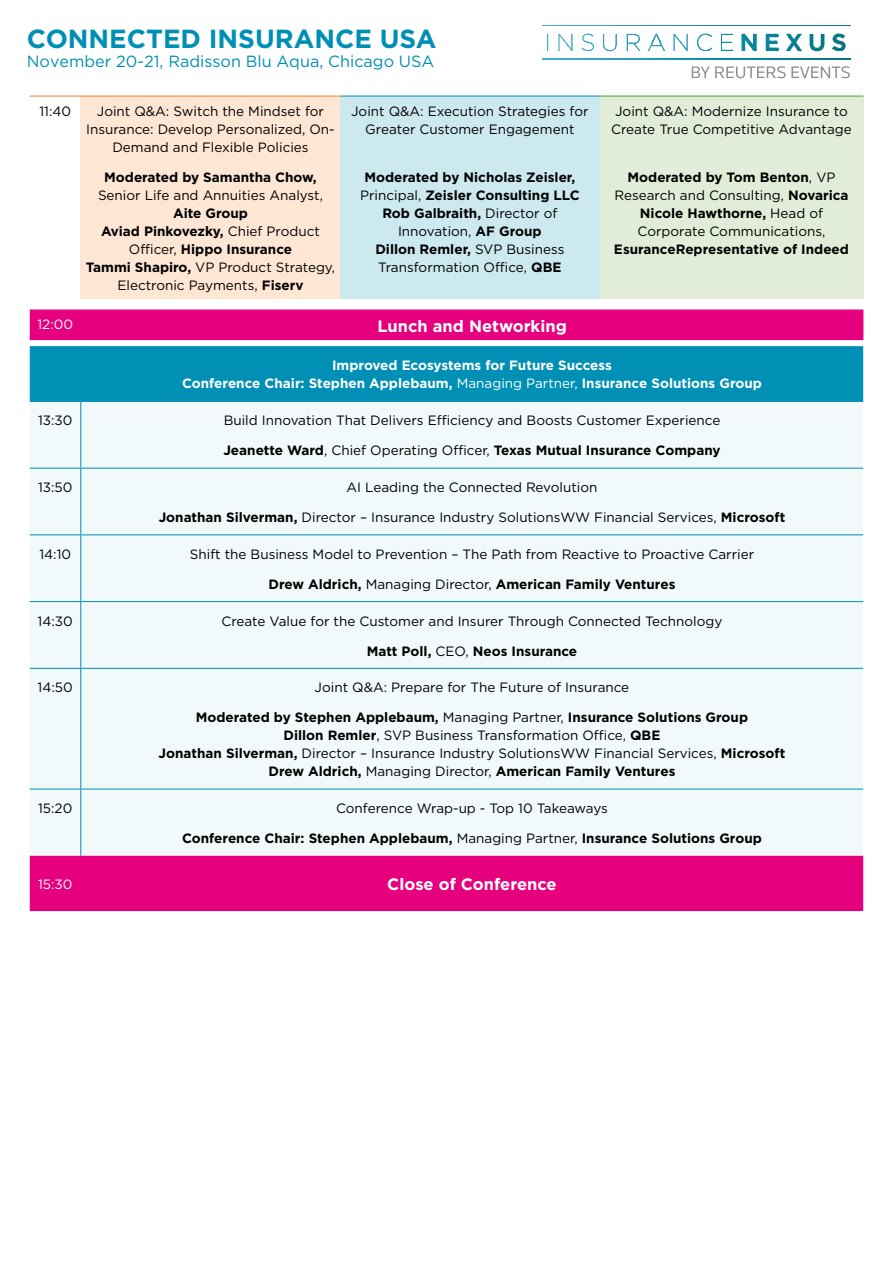
<style>
.page{position:relative;width:893px;height:1263px;background:#fff}
.page>*{position:absolute;margin:0;border:0;box-sizing:border-box;transform-origin:0 0}
.t1{font:700 26.1px "Gotham HTF";color:#008fb4}
.t2{font:700 16.5px "Gotham HTF";color:#fff}
.t3{font:16.2px "Gotham HTF";color:#008fb4}
.t4{font:700 13.5px/18px "Gotham HTF";color:#000;text-align:center}
.t5{font:13.5px/18px "Gotham HTF";color:#000;text-align:center}
.t6{font:700 13.5px/18px "Gotham HTF";color:#fff;text-align:center}
.t7{font:13.5px "Gotham HTF";color:#fff}
.s1{font-weight:400}
.s2{font-weight:700}
</style>
<div class="page">
<svg style="left:692px;top:66px;width:158px;height:12px"></svg>
<svg style="left:547px;top:34px;width:1px;height:17px"></svg>
<svg style="left:558px;top:34px;width:1px;height:17px"></svg>
<svg style="left:559px;top:34px;width:4px;height:17px"></svg>
<svg style="left:563px;top:38px;width:4px;height:7px"></svg>
<svg style="left:567px;top:43px;width:4px;height:7px"></svg>
<svg style="left:571px;top:34px;width:2px;height:17px"></svg>
<svg style="left:583px;top:34px;width:4px;height:17px"></svg>
<svg style="left:587px;top:34px;width:4px;height:17px"></svg>
<hr style="left:591px;top:34px;width:3px;height:17px;background:#37a5c6">
<svg style="left:603px;top:34px;width:1px;height:14px"></svg>
<svg style="left:604px;top:34px;width:4px;height:17px"></svg>
<svg style="left:612px;top:34px;width:4px;height:17px"></svg>
<svg style="left:616px;top:34px;width:1px;height:14px"></svg>
<svg style="left:627px;top:34px;width:14px;height:17px"></svg>
<svg style="left:648px;top:42px;width:5px;height:9px"></svg>
<svg style="left:652px;top:35px;width:4px;height:10px"></svg>
<svg style="left:656px;top:35px;width:4px;height:8px"></svg>
<svg style="left:660px;top:40px;width:5px;height:11px"></svg>
<hr style="left:673px;top:34px;width:3px;height:17px;background:#1b95b9">
<svg style="left:676px;top:35px;width:4px;height:8px"></svg>
<svg style="left:680px;top:40px;width:4px;height:8px"></svg>
<svg style="left:684px;top:34px;width:4px;height:17px"></svg>
<svg style="left:697px;top:35px;width:4px;height:15px"></svg>
<svg style="left:701px;top:34px;width:11px;height:17px"></svg>
<svg style="left:721px;top:34px;width:5px;height:17px"></svg>
<hr style="left:726px;top:34px;width:3px;height:17px;background:#098baa">
<hr style="left:729px;top:34px;width:3px;height:17px;background:#098aa9">
<svg style="left:741px;top:34px;width:3px;height:17px"></svg>
<hr style="left:744px;top:34px;width:3px;height:17px;background:#0987a3">
<hr style="left:747px;top:34px;width:3px;height:17px;background:#0987a2">
<svg style="left:750px;top:34px;width:7px;height:17px"></svg>
<svg style="left:766px;top:34px;width:13px;height:17px"></svg>
<hr style="left:788px;top:34px;width:3px;height:17px;background:#087f93">
<hr style="left:791px;top:34px;width:3px;height:17px;background:#087f92">
<svg style="left:794px;top:34px;width:8px;height:17px"></svg>
<svg style="left:810px;top:34px;width:14px;height:17px"></svg>
<svg style="left:832px;top:34px;width:5px;height:17px"></svg>
<hr style="left:837px;top:34px;width:3px;height:17px;background:#067782">
<hr style="left:840px;top:34px;width:3px;height:17px;background:#067681">
<svg style="left:843px;top:34px;width:3px;height:17px"></svg>
<svg style="left:542px;top:58px;width:308px;height:1px"></svg>
<svg style="left:542px;top:25px;width:308px;height:1px"></svg>
<div style="left:81px;top:96px;width:259px;height:202px;background:#fde6d3"></div>
<div style="left:340px;top:96px;width:260px;height:202px;background:#cce9f0"></div>
<div style="left:600px;top:96px;width:263px;height:202px;background:#e2edd9"></div>
<div style="left:30px;top:309px;width:833px;height:31px;background:#e6007d"></div>
<hr style="left:81px;top:96px;width:259px;height:1px;background:#f58021">
<hr style="left:340px;top:96px;width:260px;height:1px;background:#008fb5">
<hr style="left:600px;top:96px;width:259px;height:1px;background:#3fa535">
<hr style="left:30px;top:96px;width:51px;height:1px;background:#f58021">
<div style="left:30px;top:346px;width:833px;height:55px;background:#008fb5"></div>
<div style="left:30px;top:402px;width:833px;height:454px;background:#f2f9fb"></div>
<div style="left:30px;top:856px;width:833px;height:55px;background:#e6007d"></div>
<hr style="left:80px;top:346px;width:1px;height:55px;background:#008fb5">
<hr style="left:30px;top:401px;width:51px;height:1px;background:#008fb5">
<hr style="left:81px;top:401px;width:782px;height:1px;background:#008fb5">
<hr style="left:80px;top:402px;width:1px;height:66px;background:#008fb5">
<hr style="left:30px;top:468px;width:51px;height:1px;background:#008fb5">
<hr style="left:81px;top:468px;width:782px;height:1px;background:#008fb5">
<hr style="left:80px;top:468px;width:1px;height:66px;background:#008fb5">
<hr style="left:30px;top:534px;width:51px;height:1px;background:#008fb5">
<hr style="left:81px;top:534px;width:782px;height:1px;background:#008fb5">
<hr style="left:80px;top:535px;width:1px;height:66px;background:#008fb5">
<hr style="left:30px;top:601px;width:51px;height:1px;background:#008fb5">
<hr style="left:81px;top:601px;width:782px;height:1px;background:#008fb5">
<hr style="left:80px;top:602px;width:1px;height:66px;background:#008fb5">
<hr style="left:30px;top:668px;width:51px;height:1px;background:#008fb5">
<hr style="left:81px;top:668px;width:782px;height:1px;background:#008fb5">
<hr style="left:80px;top:669px;width:1px;height:120px;background:#008fb5">
<hr style="left:30px;top:789px;width:51px;height:1px;background:#008fb5">
<hr style="left:81px;top:789px;width:782px;height:1px;background:#008fb5">
<hr style="left:80px;top:789px;width:1px;height:67px;background:#008fb5">
<h1 class="t1" style="left:27px;top:23px;width:411px">CONNECTED INSURANCE USA</h1>
<p class="t3" style="left:27px;top:52px;width:409px">November 20-21, Radisson Blu Aqua, Chicago USA</p>
<p class="t5" style="left:39px;top:102px;width:33px">11:40</p>
<p class="t5" style="left:86px;top:102px;width:250px">Joint Q&amp;A: Switch the Mindset for<br>Insurance: Develop Personalized, On-<br>Demand and Flexible Policies</p>
<p class="t4" style="left:104px;top:168px;width:214px">Moderated by Samantha Chow,</p>
<p class="t5" style="left:98px;top:186px;width:226px">Senior Life and Annuities Analyst,</p>
<p class="t4" style="left:86px;top:204px;width:251px">Aite Group<br>Aviad Pinkovezky, <span class="s1">Chief Product<br>Officer,</span> Hippo Insurance<br>Tammi Shapiro, <span class="s1">VP Product Strategy,<br>Electronic Payments,</span> Fiserv</p>
<p class="t5" style="left:351px;top:102px;width:239px">Joint Q&amp;A: Execution Strategies for<br>Greater Customer Engagement</p>
<p class="t4" style="left:360px;top:168px;width:221px">Moderated by Nicholas Zeisler,<br><span class="s1">Principal,</span> Zeisler Consulting LLC<br>Rob Galbraith, <span class="s1">Director of<br>Innovation,</span> AF Group<br>Dillon Remler, <span class="s1">SVP Business<br>Transformation Office,</span> QBE</p>
<p class="t5" style="left:611px;top:102px;width:242px;text-align:left">Joint Q&amp;A: Modernize Insurance to<br>Create True Competitive Advantage</p>
<p class="t5" style="left:614px;top:168px;width:236px"><span class="s2">Moderated by Tom Benton</span>, VP<br>Research and Consulting, <span class="s2">Novarica<br>Nicole Hawthorne,</span> Head of<br>Corporate Communications,</p>
<p class="t4" style="left:614px;top:240px;width:237px">EsuranceRepresentative of Indeed</p>
<p class="t7" style="left:37px;top:317px;width:37px">12:00</p>
<p class="t2" style="left:377px;top:316px;width:191px">Lunch and Networking</p>
<p class="t6" style="left:182px;top:356px;width:581px">Improved Ecosystems for Future Success<br>Conference Chair: Stephen Applebaum, <span class="s1">Managing Partner,</span> Insurance Solutions Group</p>
<p class="t5" style="left:38px;top:411px;width:36px">13:30</p>
<p class="t5" style="left:224px;top:411px;width:498px">Build Innovation That Delivers Efficiency and Boosts Customer Experience</p>
<p class="t4" style="left:223px;top:441px;width:499px">Jeanette Ward<span class="s1">, Chief Operating Officer,</span> Texas Mutual Insurance Company</p>
<p class="t5" style="left:38px;top:478px;width:36px">13:50</p>
<p class="t5" style="left:347px;top:478px;width:252px">AI Leading the Connected Revolution</p>
<p class="t5" style="left:159px;top:508px;width:628px"><span class="s2">Jonathan Silverman,</span> Director – Insurance Industry SolutionsWW Financial Services, <span class="s2">Microsoft</span></p>
<p class="t5" style="left:39px;top:545px;width:33px">14:10</p>
<p class="t5" style="left:190px;top:545px;width:566px">Shift the Business Model to Prevention – The Path from Reactive to Proactive Carrier</p>
<p class="t4" style="left:268px;top:575px;width:408px">Drew Aldrich, <span class="s1">Managing Director,</span> American Family Ventures</p>
<p class="t5" style="left:38px;top:612px;width:37px">14:30</p>
<p class="t5" style="left:221px;top:612px;width:503px">Create Value for the Customer and Insurer Through Connected Technology</p>
<p class="t4" style="left:367px;top:641px;width:212px">Matt Poll, <span class="s1">CEO,</span> Neos Insurance</p>
<p class="t5" style="left:38px;top:678px;width:37px">14:50</p>
<p class="t5" style="left:315px;top:678px;width:316px">Joint Q&amp;A: Prepare for The Future of Insurance</p>
<p class="t4" style="left:159px;top:708px;width:628px">Moderated by Stephen Applebaum, <span class="s1">Managing Partner,</span> Insurance Solutions Group<br>Dillon Remler<span class="s1">, SVP Business Transformation Office,</span> QBE<br>Jonathan Silverman, <span class="s1">Director – Insurance Industry SolutionsWW Financial Services,</span> Microsoft Drew Aldrich, <span class="s1">Managing Director,</span> American Family Ventures</p>
<p class="t5" style="left:38px;top:799px;width:36px">15:20</p>
<p class="t5" style="left:336px;top:799px;width:273px">Conference Wrap-up - Top 10 Takeaways</p>
<p class="t4" style="left:182px;top:829px;width:581px">Conference Chair: Stephen Applebaum, <span class="s1">Managing Partner,</span> Insurance Solutions Group</p>
<p class="t7" style="left:38px;top:877px;width:36px">15:30</p>
<p class="t2" style="left:387px;top:875px;width:171px">Close of Conference</p>
</div>
